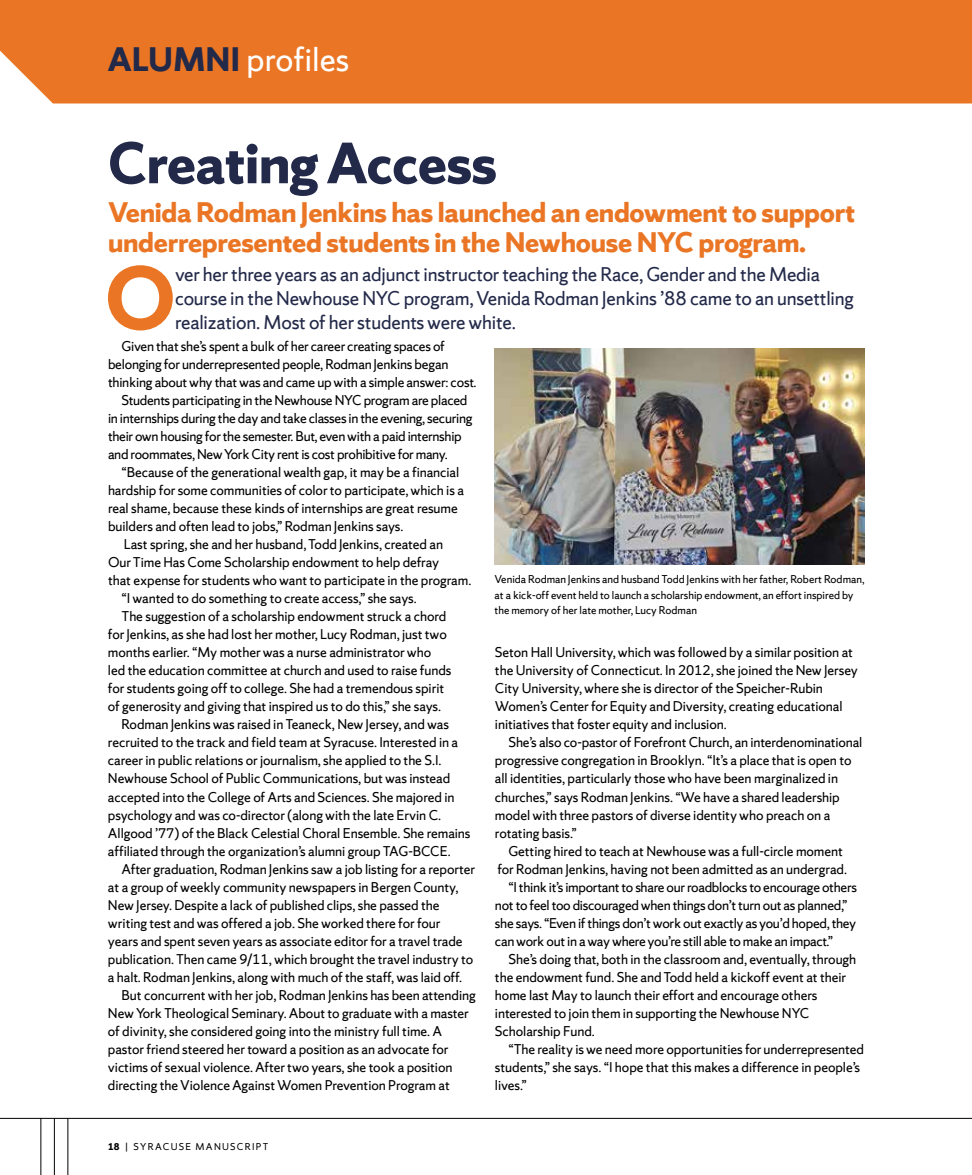
<style>
.page{position:relative;width:972px;height:1175px;background:#fff}
.page>*{position:absolute;margin:0;border:0;box-sizing:border-box;transform-origin:0 0}
.t1{font:700 93.75px "Sherman Sans";color:#ea7625}
.t2{font:700 61.5px "Sherman Sans";letter-spacing:-.01em;color:#232949}
.t3{font:36px "Sherman Sans";color:#fff}
.t4{font:700 30px/30px "Sherman Sans";letter-spacing:-.01em;color:#ea7625}
.t5{font:21px/24px "Sherman Sans";letter-spacing:-.01em;color:#232949}
.t6{font:15px/18px "Sherman Sans";letter-spacing:-.005em;color:#000}
.t7{font:12px/15.6px "Sherman Sans";color:#000}
.t8{font:10.5px "Sherman Sans";letter-spacing:.12em;color:#000}
.s1{font-weight:700;color:#232949}
.s2{font-weight:700}
</style>
<div class="page">
<hr style="left:971px;top:513px;width:1px;height:661px;background:#000">
<hr style="left:0;top:1118px;width:972px;height:1px;background:#000">
<hr style="left:40px;top:1118px;width:1px;height:56px;background:#000">
<hr style="left:54px;top:1118px;width:1px;height:56px;background:#000">
<hr style="left:68px;top:1118px;width:1px;height:56px;background:#000">
<img style="left:495px;top:348px;width:369px;height:216px">
<div style="left:0;top:0;width:972px;height:103px;background:#ea7625"></div>
<h3 class="t3" style="left:107px;top:38px;width:244px"><span class="s1">ALUMNI</span> profiles</h3>
<h2 class="t2" style="left:108px;top:125px;width:390px">Creating Access</h2>
<h3 class="t4" style="left:108px;top:197px;width:749px">Venida Rodman Jenkins has launched an endowment to support underrepresented students in the Newhouse NYC program.</h3>
<h1 class="t1" style="left:105px;top:240px;width:73px">O</h1>
<h3 class="t5" style="left:175px;top:262px;width:680px">ver her three years as an adjunct instructor teaching the Race, Gender and the Media course in the Newhouse NYC program, Venida Rodman Jenkins ’88 came to an unsettling realization. Most of her students were white.</h3>
<p class="t6" style="left:122px;top:337px;width:325px">Given that she’s spent a bulk of her career creating spaces of</p>
<p class="t6" style="left:108px;top:355px;width:342px">belonging for underrepresented people, Rodman Jenkins began</p>
<p class="t6" style="left:108px;top:373px;width:370px">thinking about why that was and came up with a simple answer: cost.</p>
<p class="t6" style="left:122px;top:391px;width:347px">Students participating in the Newhouse NYC program are placed</p>
<p class="t6" style="left:108px;top:409px;width:366px">in internships during the day and take classes in the evening, securing</p>
<p class="t6" style="left:108px;top:427px;width:355px">their own housing for the semester. But, even with a paid internship</p>
<p class="t6" style="left:108px;top:445px;width:341px">and roommates, New York City rent is cost prohibitive for many.</p>
<p class="t6" style="left:122px;top:463px;width:339px">“Because of the generational wealth gap, it may be a financial</p>
<p class="t6" style="left:108px;top:481px;width:358px">hardship for some communities of color to participate, which is a</p>
<p class="t6" style="left:108px;top:499px;width:351px">real shame, because these kinds of internships are great resume</p>
<p class="t6" style="left:108px;top:517px;width:297px">builders and often lead to jobs,” Rodman Jenkins says.</p>
<p class="t6" style="left:124px;top:535px;width:321px">Last spring, she and her husband, Todd Jenkins, created an</p>
<p class="t6" style="left:108px;top:553px;width:333px">Our Time Has Come Scholarship endowment to help defray</p>
<p class="t6" style="left:108px;top:571px;width:365px">that expense for students who want to participate in the program.</p>
<p class="t6" style="left:122px;top:589px;width:297px">“I wanted to do something to create access,” she says.</p>
<p class="t6" style="left:122px;top:607px;width:326px">The suggestion of a scholarship endowment struck a chord</p>
<p class="t6" style="left:108px;top:625px;width:340px">for Jenkins, as she had lost her mother, Lucy Rodman, just two</p>
<p class="t6" style="left:108px;top:643px;width:325px">months earlier. “My mother was a nurse administrator who</p>
<p class="t6" style="left:108px;top:661px;width:345px">led the education committee at church and used to raise funds</p>
<p class="t6" style="left:108px;top:679px;width:338px">for students going off to college. She had a tremendous spirit</p>
<p class="t6" style="left:108px;top:697px;width:335px">of generosity and giving that inspired us to do this,” she says.</p>
<p class="t6" style="left:121px;top:715px;width:329px">Rodman Jenkins was raised in Teaneck, New Jersey, and was</p>
<p class="t6" style="left:108px;top:733px;width:352px">recruited to the track and field team at Syracuse. Interested in a</p>
<p class="t6" style="left:108px;top:751px;width:335px">career in public relations or journalism, she applied to the S.I.</p>
<p class="t6" style="left:108px;top:769px;width:344px">Newhouse School of Public Communications, but was instead</p>
<p class="t6" style="left:108px;top:787px;width:348px">accepted into the College of Arts and Sciences. She majored in</p>
<p class="t6" style="left:108px;top:805px;width:335px">psychology and was co-director (along with the late Ervin C.</p>
<p class="t6" style="left:108px;top:823px;width:364px">Allgood ’77) of the Black Celestial Choral Ensemble. She remains</p>
<p class="t6" style="left:108px;top:841px;width:344px">affiliated through the organization’s alumni group TAG-BCCE.</p>
<p class="t6" style="left:121px;top:859px;width:355px">After graduation, Rodman Jenkins saw a job listing for a reporter</p>
<p class="t6" style="left:108px;top:877px;width:352px">at a group of weekly community newspapers in Bergen County,</p>
<p class="t6" style="left:108px;top:895px;width:333px">New Jersey. Despite a lack of published clips, she passed the</p>
<p class="t6" style="left:108px;top:913px;width:334px">writing test and was offered a job. She worked there for four</p>
<p class="t6" style="left:108px;top:931px;width:356px">years and spent seven years as associate editor for a travel trade</p>
<p class="t6" style="left:108px;top:949px;width:367px">publication. Then came 9/11, which brought the travel industry to</p>
<p class="t6" style="left:108px;top:967px;width:356px">a halt. Rodman Jenkins, along with much of the staff, was laid off.</p>
<p class="t6" style="left:121px;top:985px;width:356px">But concurrent with her job, Rodman Jenkins has been attending</p>
<p class="t6" style="left:108px;top:1003px;width:362px">New York Theological Seminary. About to graduate with a master</p>
<p class="t6" style="left:108px;top:1021px;width:336px">of divinity, she considered going into the ministry full time. A</p>
<p class="t6" style="left:108px;top:1039px;width:342px">pastor friend steered her toward a position as an advocate for</p>
<p class="t6" style="left:108px;top:1057px;width:346px">victims of sexual violence. After two years, she took a position</p>
<p class="t6" style="left:108px;top:1075px;width:343px">directing the Violence Against Women Prevention Program at</p>
<p class="t7" style="left:495px;top:571px;width:371px">Venida Rodman Jenkins and husband Todd Jenkins with her father, Robert Rodman, at a kick-off event held to launch a scholarship endowment, an effort inspired by the memory of her late mother, Lucy Rodman</p>
<p class="t6" style="left:495px;top:643px;width:364px">Seton Hall University, which was followed by a similar position at the University of Connecticut. In 2012, she joined the New Jersey City University, where she is director of the Speicher-Rubin Women’s Center for Equity and Diversity, creating educational initiatives that foster equity and inclusion.</p>
<p class="t6" style="left:495px;top:733px;width:369px;text-indent:14px">She’s also co-pastor of Forefront Church, an interdenominational progressive congregation in Brooklyn. “It’s a place that is open to all identities, particularly those who have been marginalized in churches,” says Rodman Jenkins. “We have a shared leadership model with three pastors of diverse identity who preach on a rotating basis.”</p>
<p class="t6" style="left:508px;top:841px;width:336px">Getting hired to teach at Newhouse was a full-circle moment</p>
<p class="t6" style="left:497px;top:859px;width:351px">for Rodman Jenkins, having not been admitted as an undergrad.</p>
<p class="t6" style="left:508px;top:877px;width:350px">“I think it’s important to share our roadblocks to encourage others</p>
<p class="t6" style="left:495px;top:895px;width:354px">not to feel too discouraged when things don’t turn out as planned,”</p>
<p class="t6" style="left:495px;top:913px;width:363px">she says. “Even if things don’t work out exactly as you’d hoped, they</p>
<p class="t6" style="left:495px;top:931px;width:339px">can work out in a way where you’re still able to make an impact.”</p>
<p class="t6" style="left:508px;top:949px;width:349px">She’s doing that, both in the classroom and, eventually, through</p>
<p class="t6" style="left:495px;top:967px;width:353px">the endowment fund. She and Todd held a kickoff event at their</p>
<p class="t6" style="left:495px;top:985px;width:324px">home last May to launch their effort and encourage others</p>
<p class="t6" style="left:495px;top:1003px;width:316px">interested to join them in supporting the Newhouse NYC</p>
<p class="t6" style="left:495px;top:1021px;width:101px">Scholarship Fund.</p>
<p class="t6" style="left:508px;top:1039px;width:357px">“The reality is we need more opportunities for underrepresented</p>
<p class="t6" style="left:495px;top:1057px;width:367px">students,” she says. “I hope that this makes a difference in people’s</p>
<p class="t6" style="left:495px;top:1075px;width:33px">lives.”</p>
<p class="t8" style="left:108px;top:1140px;width:162px"><span class="s2">18</span> | SYRACUSE MANUSCRIPT</p>
</div>
